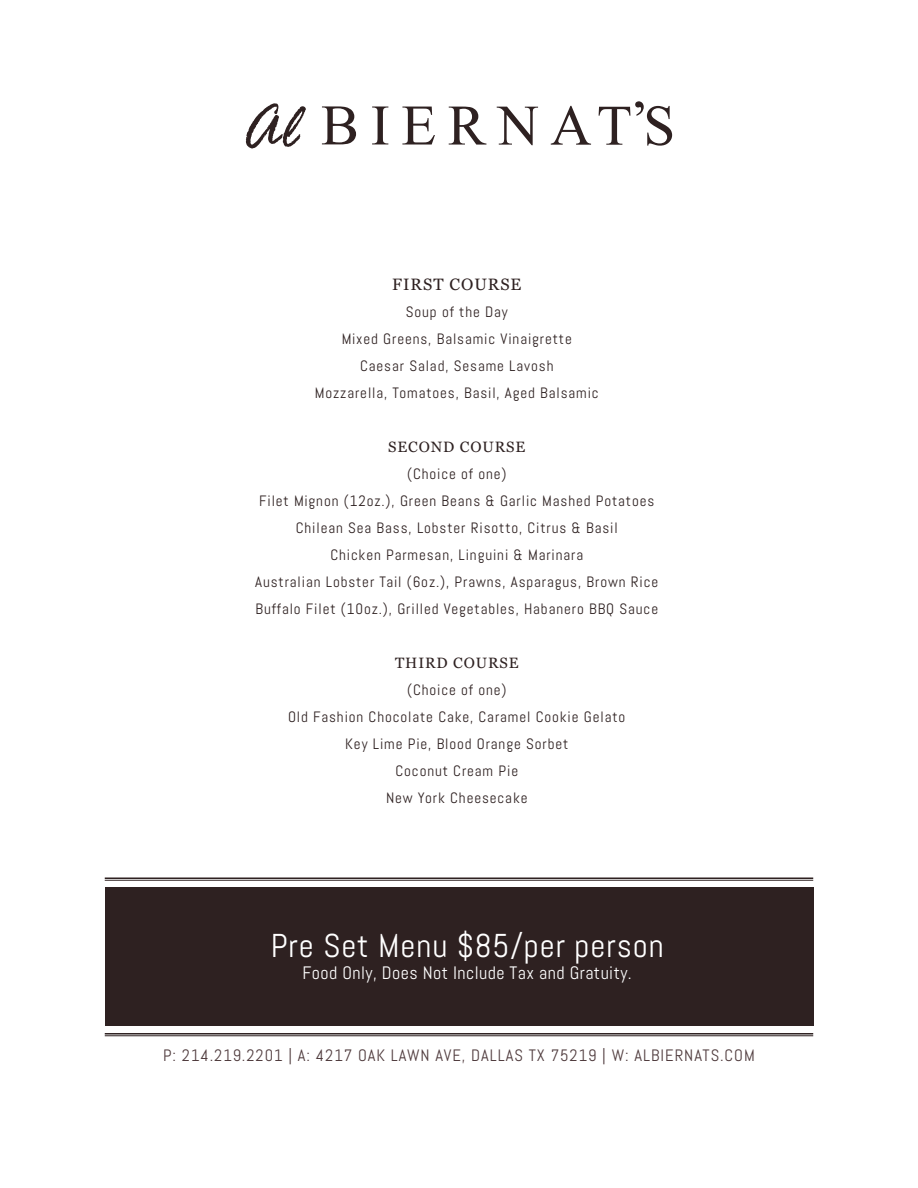
<style>
.page{position:relative;width:918px;height:1188px;background:#fff}
.page>*{position:absolute;margin:0;border:0;box-sizing:border-box;transform-origin:0 0}
.t1{font:33px "Abel";letter-spacing:.025em;color:#fff}
.t2{font:18px "Abel";letter-spacing:.025em;color:#fff}
.t3{font:16.5px "Abel";letter-spacing:.06em;color:#4f3b3d}
.t4{font:16.5px "Georgia";letter-spacing:.06em;color:#2e2121}
.t5{font:15px "Abel";letter-spacing:.06em;color:#2e2121}
.t6{font:15px "Georgia";letter-spacing:.06em;color:#2e2121}
</style>
<div class="page">
<svg style="left:322px;top:106px;width:34px;height:38px"></svg>
<svg style="left:372px;top:107px;width:16px;height:37px"></svg>
<svg style="left:402px;top:107px;width:33px;height:38px"></svg>
<svg style="left:449px;top:107px;width:37px;height:38px"></svg>
<svg style="left:497px;top:107px;width:41px;height:38px"></svg>
<svg style="left:551px;top:106px;width:40px;height:39px"></svg>
<svg style="left:599px;top:101px;width:73px;height:45px"></svg>
<svg style="left:246px;top:103px;width:60px;height:45px"></svg>
<div style="left:105px;top:888px;width:708px;height:138px;background:#2e2121"></div>
<hr style="left:105px;top:878px;width:708px;height:1px;background:#2e2121">
<hr style="left:105px;top:880px;width:708px;height:1px;background:#2e2121">
<hr style="left:105px;top:1033px;width:708px;height:2px;background:#2e2121">
<hr style="left:105px;top:1036px;width:708px;height:1px;background:#2e2121">
<p class="t4" style="left:392px;top:272px;width:131px">FIRST COURSE</p>
<p class="t5" style="left:406px;top:302px;width:103px">Soup of the Day</p>
<p class="t5" style="left:342px;top:329px;width:232px">Mixed Greens, Balsamic Vinaigrette</p>
<p class="t5" style="left:360px;top:356px;width:195px">Caesar Salad, Sesame Lavosh</p>
<p class="t5" style="left:315px;top:383px;width:285px">Mozzarella, Tomatoes, Basil, Aged Balsamic</p>
<p class="t6" style="left:388px;top:436px;width:139px">SECOND COURSE</p>
<p class="t5" style="left:407px;top:464px;width:101px">(Choice of one)</p>
<p class="t5" style="left:259px;top:491px;width:397px">Filet Mignon (12oz.), Green Beans &amp; Garlic Mashed Potatoes</p>
<p class="t5" style="left:296px;top:518px;width:323px">Chilean Sea Bass, Lobster Risotto, Citrus &amp; Basil</p>
<p class="t5" style="left:330px;top:545px;width:254px">Chicken Parmesan, Linguini &amp; Marinara</p>
<p class="t5" style="left:255px;top:572px;width:405px">Australian Lobster Tail (6oz.), Prawns, Asparagus, Brown Rice</p>
<p class="t5" style="left:255px;top:599px;width:404px">Buffalo Filet (10oz.), Grilled Vegetables, Habanero BBQ Sauce</p>
<p class="t6" style="left:395px;top:652px;width:125px">THIRD COURSE</p>
<p class="t5" style="left:407px;top:680px;width:101px">(Choice of one)</p>
<p class="t5" style="left:288px;top:707px;width:339px">Old Fashion Chocolate Cake, Caramel Cookie Gelato</p>
<p class="t5" style="left:345px;top:734px;width:225px">Key Lime Pie, Blood Orange Sorbet</p>
<p class="t5" style="left:396px;top:761px;width:124px">Coconut Cream Pie</p>
<p class="t5" style="left:386px;top:788px;width:143px">New York Cheesecake</p>
<h1 class="t1" style="left:271px;top:925px;width:394px">Pre Set Menu $85/per person</h1>
<p class="t2" style="left:303px;top:961px;width:331px">Food Only, Does Not Include Tax and Gratuity.</p>
<p class="t3" style="left:163px;top:1045px;width:593px">P: 214.219.2201 | A: 4217 OAK LAWN AVE, DALLAS TX 75219 | W: ALBIERNATS.COM</p>
</div>
